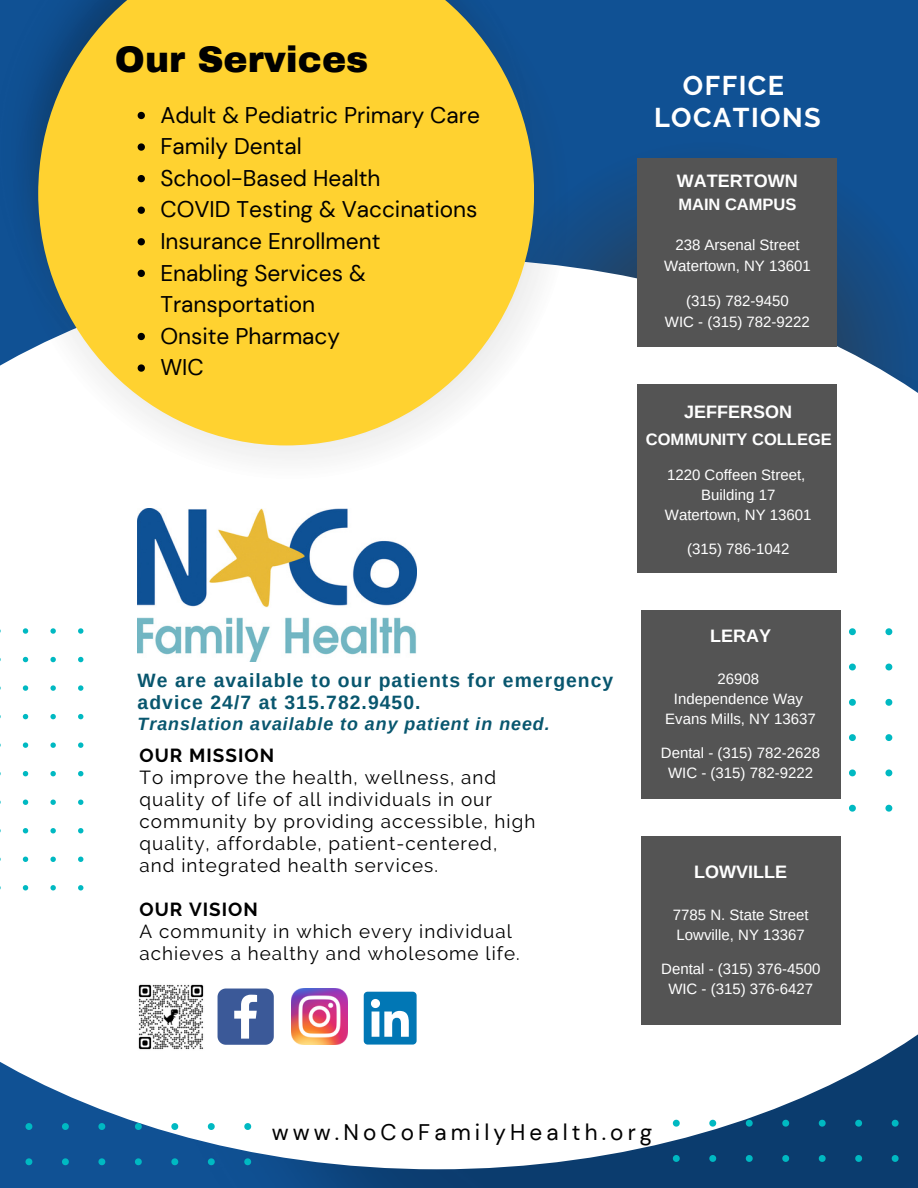
<style>
.page{position:relative;width:918px;height:1188px;background:#105194}
.page>*{position:absolute;margin:0;border:0;box-sizing:border-box;transform-origin:0 0}
.t1{font:900 36.3px "Archivo";color:#000}
.t2{font:700 27px "Raleway";letter-spacing:.055em;color:#fff}
.t3{font:22.65px/31.5px "DM Sans";color:#000}
.t4{font:22.5px "DM Sans";letter-spacing:.185em;color:#000}
.t5{font:700 19.35px/22.5px "Arimo";letter-spacing:.055em;color:#08566e}
.t6{font:18.9px/22px "Raleway";letter-spacing:.055em;color:#000}
.t7{font:700 18.9px "Raleway";letter-spacing:.055em;color:#000}
.t8{font:700 18px "Arimo";color:#fff}
.t9{font:italic 700 17.85px "Arimo";letter-spacing:.055em;color:#08566e}
.t10{font:700 16.5px "Arimo";color:#fff}
.t11{font:15px "Arimo";color:#fff}
</style>
<div class="page">
<svg style="left:569px;top:158px;width:308px;height:100px;fill:#134e8b"></svg>
<div style="left:0;top:258px;width:918px;height:911px;background:#fff"></div>
<img style="left:138px;top:508px;width:279px;height:153px">
<svg style="left:12px;top:85px;width:557px;height:394px;fill:#fefefe"></svg>
<svg style="left:38px;top:0;width:496px;height:445px;background:#f0ce4b"></svg>
<div style="left:849px;top:628px;width:69px;height:183px;background:#fff"></div>
<div style="left:0;top:628px;width:83px;height:263px;background:#fff"></div>
<svg style="left:673px;top:1120px;width:245px;height:68px;background:#144876"></svg>
<svg style="left:0;top:1123px;width:251px;height:46px"></svg>
<div style="left:641px;top:836px;width:199px;height:189px;background:#545454"></div>
<div style="left:641px;top:610px;width:200px;height:189px;background:#545454"></div>
<div style="left:638px;top:384px;width:199px;height:189px;background:#545454"></div>
<div style="left:638px;top:158px;width:199px;height:188px;background:#545454"></div>
<svg style="left:138px;top:112px;width:7px;height:7px"></svg>
<svg style="left:138px;top:143px;width:7px;height:8px"></svg>
<svg style="left:138px;top:175px;width:7px;height:7px"></svg>
<svg style="left:138px;top:207px;width:7px;height:7px"></svg>
<svg style="left:138px;top:238px;width:7px;height:7px"></svg>
<svg style="left:138px;top:270px;width:7px;height:7px"></svg>
<svg style="left:138px;top:333px;width:7px;height:7px"></svg>
<svg style="left:138px;top:364px;width:7px;height:8px"></svg>
<img style="left:132px;top:978px;width:78px;height:78px">
<svg style="left:218px;top:989px;width:56px;height:56px;background:#5f77aa"></svg>
<div style="left:364px;top:992px;width:53px;height:53px;background:#0177b5;border-radius:4px"></div>
<svg style="left:371px;top:999px;width:38px;height:38px"></svg>
<img style="left:291px;top:989px;width:56px;height:56px">
<p class="t1" style="left:115px;top:40px;width:255px">Our Services</p>
<p class="t3" style="left:160px;top:99px;width:321px">Adult &amp; Pediatric Primary Care</p>
<p class="t3" style="left:160px;top:131px;width:143px">Family Dental</p>
<p class="t3" style="left:160px;top:162px;width:222px">School-Based Health</p>
<p class="t3" style="left:160px;top:194px;width:319px">COVID Testing &amp; Vaccinations</p>
<p class="t3" style="left:160px;top:226px;width:222px">Insurance Enrollment</p>
<p class="t3" style="left:160px;top:257px;width:207px">Enabling Services &amp;<br>Transportation</p>
<p class="t3" style="left:160px;top:320px;width:181px">Onsite Pharmacy</p>
<p class="t3" style="left:160px;top:352px;width:45px">WIC</p>
<p class="t5" style="left:138px;top:669px;width:477px">We are available to our patients for emergency advice 24/7 at 315.782.9450.</p>
<p class="t9" style="left:138px;top:713px;width:414px">Translation available to any patient in need.</p>
<p class="t7" style="left:139px;top:744px;width:136px">OUR MISSION</p>
<p class="t6" style="left:139px;top:766px;width:397px">To improve the health, wellness, and quality of life of all individuals in our community by providing accessible, high quality, affordable, patient-centered, and integrated health services.</p>
<p class="t7" style="left:139px;top:898px;width:120px">OUR VISION</p>
<p class="t6" style="left:139px;top:921px;width:382px">A community in which every individual achieves a healthy and wholesome life.</p>
<p class="t2" style="left:683px;top:70px;width:103px">OFFICE</p>
<p class="t2" style="left:654px;top:101px;width:168px">LOCATIONS</p>
<p class="t8" style="left:677px;top:171px;width:122px">WATERTOWN</p>
<p class="t10" style="left:678px;top:195px;width:120px">MAIN CAMPUS</p>
<p class="t11" style="left:675px;top:237px;width:126px">238 Arsenal Street</p>
<p class="t11" style="left:664px;top:258px;width:148px">Watertown, NY 13601</p>
<p class="t11" style="left:686px;top:293px;width:104px">(315) 782-9450</p>
<p class="t11" style="left:665px;top:314px;width:146px">WIC - (315) 782-9222</p>
<p class="t8" style="left:684px;top:401px;width:109px">JEFFERSON</p>
<p class="t10" style="left:646px;top:430px;width:187px">COMMUNITY COLLEGE</p>
<p class="t11" style="left:667px;top:466px;width:140px">1220 Coffeen Street,</p>
<p class="t11" style="left:701px;top:487px;width:76px">Building 17</p>
<p class="t11" style="left:665px;top:507px;width:148px">Watertown, NY 13601</p>
<p class="t11" style="left:687px;top:541px;width:104px">(315) 786-1042</p>
<p class="t8" style="left:710px;top:626px;width:62px">LERAY</p>
<p class="t11" style="left:718px;top:670px;width:43px">26908</p>
<p class="t11" style="left:674px;top:691px;width:131px">Independence Way</p>
<p class="t11" style="left:665px;top:711px;width:152px">Evans Mills, NY 13637</p>
<p class="t11" style="left:661px;top:745px;width:161px">Dental - (315) 782-2628</p>
<p class="t11" style="left:668px;top:765px;width:146px">WIC - (315) 782-9222</p>
<p class="t8" style="left:694px;top:862px;width:94px">LOWVILLE</p>
<p class="t11" style="left:673px;top:906px;width:137px">7785 N. State Street</p>
<p class="t11" style="left:677px;top:927px;width:130px">Lowville, NY 13367</p>
<p class="t11" style="left:661px;top:961px;width:161px">Dental - (315) 376-4500</p>
<p class="t11" style="left:668px;top:981px;width:146px">WIC - (315) 376-6427</p>
<p class="t4" style="left:272px;top:1117px;width:382px">www.NoCoFamilyHealth.org</p>
</div>
